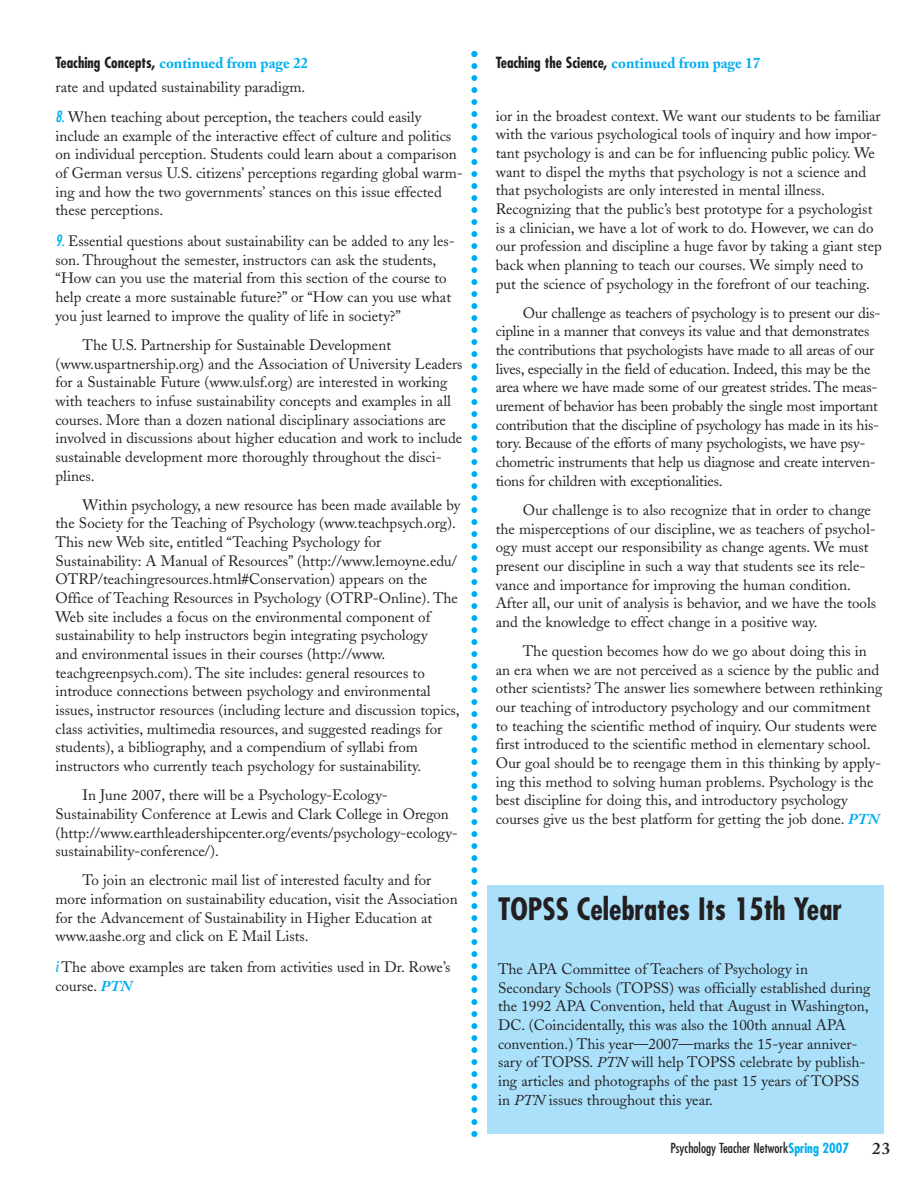
<style>
.page{position:relative;width:918px;height:1188px;background:#fff}
.page>*{position:absolute;margin:0;border:0;box-sizing:border-box;transform-origin:0 0}
.t1{font:700 condensed 30px "Futura";color:#231f20}
.t2{font:600 16.5px "Adobe Caslon";color:#231f20;scale:1.05 1}
.t3{font:15px/18.6px "Adobe Caslon";color:#231f20}
.t4{font:700 condensed 15px "Futura";color:#231f20}
.t5{font:700 15px "Adobe Caslon";color:#00aeef}
.t6{font:condensed 13.5px "Futura";color:#231f20}
.s1{font-family:"Futura";font-stretch:condensed;color:#231f20}
.s2{font-family:"Futura";font-style:italic;font-stretch:condensed;color:#00aeef}
.s3{font-weight:700;font-style:italic;color:#00aeef}
.s4{font-family:"Adobe Caslon";font-stretch:normal;color:#00aeef}
.s5{font-style:italic}
.s6{font-weight:700;color:#00aeef}
</style>
<div class="page">
<div style="left:488px;top:885px;width:396px;height:249px;background:#aae0f9"></div>
<svg style="left:471px;top:51px;width:6px;height:1086px"></svg>
<p class="t5" style="left:56px;top:57px;width:254px"><span class="s1">Teaching Concepts,</span> continued from page 22</p>
<p class="t3" style="left:56px;top:79px;width:251px">rate and updated sustainability paradigm.</p>
<p class="t3" style="left:56px;top:110px;width:409px"><span class="s2">8.</span> When teaching about perception, the teachers could easily include an example of the interactive effect of culture and politics on individual perception. Students could learn about a comparison of German versus U.S. citizens’ perceptions regarding global warm&shy;ing and how the two governments’ stances on this issue effected these perceptions.</p>
<p class="t3" style="left:56px;top:233px;width:401px"><span class="s2">9.</span> Essential questions about sustainability can be added to any les&shy;son. Throughout the semester, instructors can ask the students, “How can you use the material from this section of the course to help create a more sustainable future?” or “How can you use what you just learned to improve the quality of life in society?”</p>
<p class="t3" style="left:56px;top:337px;width:409px;text-indent:27px">The U.S. Partnership for Sustainable Development (www.uspartnership.org) and the Association of University Leaders for a Sustainable Future (www.ulsf.org) are interested in working with teachers to infuse sustainability concepts and examples in all courses. More than a dozen national disciplinary associations are involved in discussions about higher education and work to include sustainable development more thoroughly throughout the disci&shy;plines.</p>
<p class="t3" style="left:55px;top:497px;width:407px;text-indent:27px">Within psychology, a new resource has been made available by the Society for the Teaching of Psychology (www.teachpsych.org).<br>This new Web site, entitled “Teaching Psychology for Sustainability: A Manual of Resources” (http://www.lemoyne.edu/ OTRP/teachingresources.html#Conservation) appears on the Office of Teaching Resources in Psychology (OTRP-Online). The Web site includes a focus on the environmental component of sustainability to help instructors begin integrating psychology<br>and environmental issues in their courses (http://www. teachgreenpsych.com). The site includes: general resources to introduce connections between psychology and environmental issues, instructor resources (including lecture and discussion topics, class activities, multimedia resources, and suggested readings for students), a bibliography, and a compendium of syllabi from instructors who currently teach psychology for sustainability.</p>
<p class="t3" style="left:56px;top:788px;width:404px;text-indent:27px">In June 2007, there will be a Psychology-Ecology-Sustainability Conference at Lewis and Clark College in Oregon (http://www.earthleadershipcenter.org/events/psychology-ecology&shy;sustainability-conference/).</p>
<p class="t3" style="left:56px;top:873px;width:404px;text-indent:27px">To join an electronic mail list of interested faculty and for more information on sustainability education, visit the Association for the Advancement of Sustainability in Higher Education at www.aashe.org and click on E Mail Lists.</p>
<p class="t3" style="left:56px;top:959px;width:396px"><span class="s2">i</span> The above examples are taken from activities used in Dr. Rowe’s course. <span class="s3">PTN</span></p>
<p class="t4" style="left:496px;top:55px;width:266px">Teaching the Science, <span class="s4">continued from page 17</span></p>
<p class="t3" style="left:496px;top:108px;width:388px">ior in the broadest context. We want our students to be familiar with the various psychological tools of inquiry and how impor&shy;tant psychology is and can be for influencing public policy. We want to dispel the myths that psychology is not a science and that psychologists are only interested in mental illness.<br>Recognizing that the public’s best prototype for a psychologist is a clinician, we have a lot of work to do. However, we can do our profession and discipline a huge favor by taking a giant step back when planning to teach our courses. We simply need to put the science of psychology in the forefront of our teaching.</p>
<p class="t3" style="left:496px;top:305px;width:386px;text-indent:27px">Our challenge as teachers of psychology is to present our dis&shy;cipline in a manner that conveys its value and that demonstrates the contributions that psychologists have made to all areas of our lives, especially in the field of education. Indeed, this may be the area where we have made some of our greatest strides. The meas&shy;urement of behavior has been probably the single most important contribution that the discipline of psychology has made in its his&shy;tory. Because of the efforts of many psychologists, we have psy&shy;chometric instruments that help us diagnose and create interven&shy;tions for children with exceptionalities.</p>
<p class="t3" style="left:496px;top:502px;width:382px;text-indent:27px">Our challenge is to also recognize that in order to change the misperceptions of our discipline, we as teachers of psychol&shy;ogy must accept our responsibility as change agents. We must present our discipline in such a way that students see its rele&shy;vance and importance for improving the human condition.<br>After all, our unit of analysis is behavior, and we have the tools and the knowledge to effect change in a positive way.</p>
<p class="t3" style="left:496px;top:644px;width:388px;text-indent:27px">The question becomes how do we go about doing this in an era when we are not perceived as a science by the public and other scientists? The answer lies somewhere between rethinking our teaching of introductory psychology and our commitment to teaching the scientific method of inquiry. Our students were first introduced to the scientific method in elementary school.<br>Our goal should be to reengage them in this thinking by apply&shy;ing this method to solving human problems. Psychology is the best discipline for doing this, and introductory psychology courses give us the best platform for getting the job done. <span class="s3">PTN</span></p>
<h1 class="t1" style="left:498px;top:896px;width:345px">TOPSS Celebrates Its 15th Year</h1>
<p class="t3" style="left:498px;top:961px;width:374px">The APA Committee of Teachers of Psychology in Secondary Schools (TOPSS) was officially established during the 1992 APA Convention, held that August in Washington, DC. (Coincidentally, this was also the 100th annual APA convention.) This year—2007—marks the 15-year anniver&shy;sary of TOPSS. <span class="s5">PTN</span> will help TOPSS celebrate by publish&shy;ing articles and photographs of the past 15 years of TOPSS in <span class="s5">PTN</span> issues throughout this year.</p>
<p class="t6" style="left:671px;top:1142px;width:180px">Psychology Teacher Network<span class="s6">Spring 2007</span></p>
<p class="t2" style="left:872px;top:1143px;width:19px">23</p>
</div>
